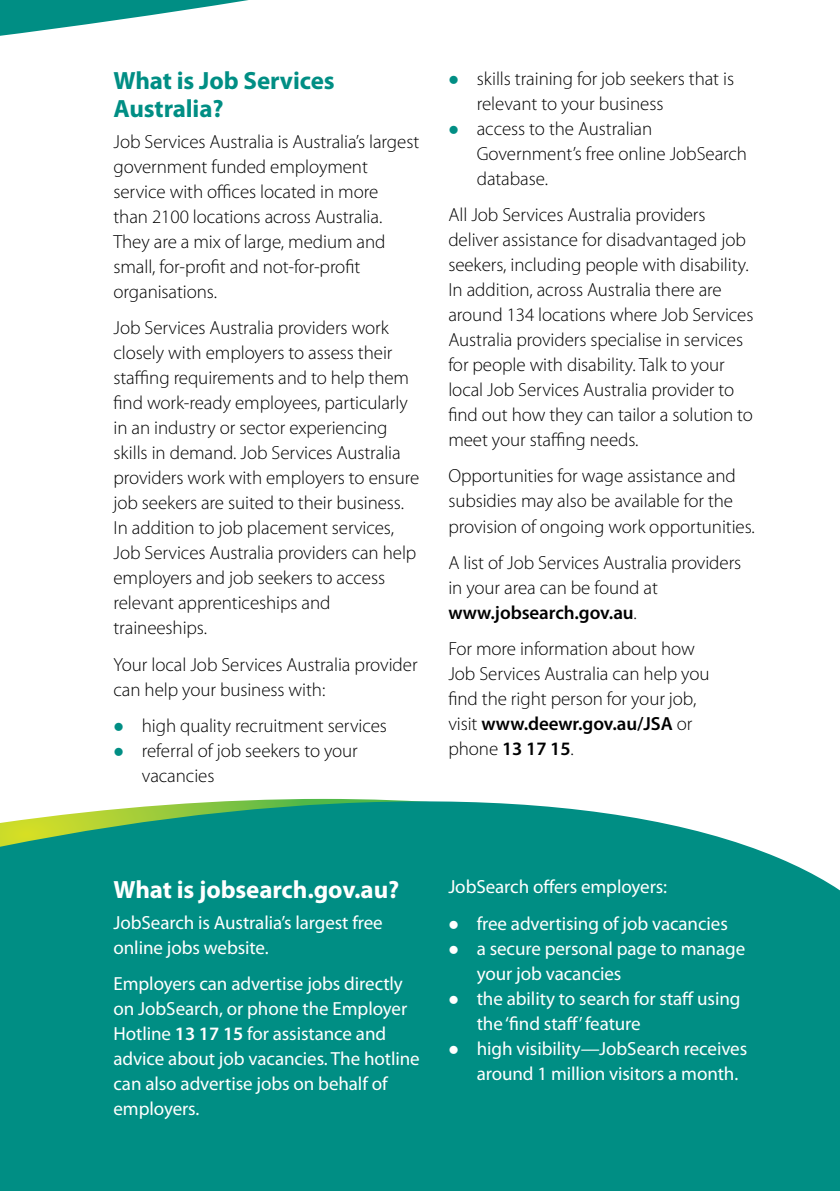
<style>
.page{position:relative;width:840px;height:1191px;background:#fff}
.page>*{position:absolute;margin:0;border:0;box-sizing:border-box;transform-origin:0 0}
.t1{font:700 25px/28px "Myriad Pro";letter-spacing:-.005em;color:#008e84}
.t2{font:700 25px "Myriad Pro";letter-spacing:-.005em;color:#fff}
.t3{font:300 19px/25px "Myriad Pro";letter-spacing:-.005em;color:#000}
.t4{font:19px/25px "Myriad Pro";letter-spacing:-.005em;color:#fff}
.s1{font-weight:600}
</style>
<div class="page">
<div style="left:0;top:798px;width:839px;height:393px;background:#008e84"></div>
<svg style="left:10px;top:0;width:239px;height:35px"></svg>
<svg style="left:0;top:0;width:10px;height:36px"></svg>
<svg style="left:449px;top:920px;width:8px;height:8px"></svg>
<svg style="left:449px;top:945px;width:8px;height:8px"></svg>
<svg style="left:449px;top:995px;width:8px;height:8px"></svg>
<svg style="left:449px;top:1045px;width:8px;height:8px"></svg>
<h1 class="t1" style="left:113px;top:66px;width:222px">What is Job Services<br>Australia?</h1>
<p class="t3" style="left:113px;top:129px;width:307px">Job Services Australia is Australia’s largest government funded employment service with offices located in more<br>than 2100 locations across Australia.<br>They are a mix of large, medium and small, for-profit and not-for-profit organisations.</p>
<p class="t3" style="left:113px;top:315px;width:307px">Job Services Australia providers work closely with employers to assess their staffing requirements and to help them find work-ready employees, particularly in an industry or sector experiencing skills in demand. Job Services Australia providers work with employers to ensure job seekers are suited to their business.<br>In addition to job placement services, Job Services Australia providers can help employers and job seekers to access relevant apprenticeships and traineeships.</p>
<p class="t3" style="left:113px;top:651px;width:305px">Your local Job Services Australia provider can help your business with:</p>
<p class="t3" style="left:142px;top:713px;width:246px">high quality recruitment services referral of job seekers to your vacancies</p>
<p class="t3" style="left:476px;top:66px;width:272px">skills training for job seekers that is relevant to your business<br>access to the Australian<br>Government’s free online JobSearch database.</p>
<p class="t3" style="left:448px;top:202px;width:306px">All Job Services Australia providers deliver assistance for disadvantaged job seekers, including people with disability.<br>In addition, across Australia there are around 134 locations where Job Services Australia providers specialise in services for people with disability. Talk to your local Job Services Australia provider to find out how they can tailor a solution to meet your staffing needs.</p>
<p class="t3" style="left:448px;top:463px;width:308px">Opportunities for wage assistance and subsidies may also be available for the provision of ongoing work opportunities.</p>
<p class="t3" style="left:448px;top:550px;width:294px">A list of Job Services Australia providers in your area can be found at <span class="s1">www.jobsearch.gov.au</span>.</p>
<p class="t3" style="left:448px;top:636px;width:262px">For more information about how<br>Job Services Australia can help you find the right person for your job, visit <span class="s1">www.deewr.gov.au/JSA</span> or phone <span class="s1">13 17 15</span>.</p>
<h1 class="t2" style="left:113px;top:873px;width:287px">What is jobsearch.gov.au?</h1>
<p class="t4" style="left:113px;top:909px;width:270px">JobSearch is Australia’s largest free online jobs website.</p>
<p class="t4" style="left:113px;top:970px;width:307px">Employers can advertise jobs directly on JobSearch, or phone the Employer<br>Hotline <span class="s1">13 17 15</span> for assistance and advice about job vacancies. The hotline can also advertise jobs on behalf of employers.</p>
<p class="t4" style="left:476px;top:868px;width:252px;line-height:36.4px;text-indent:-28px">JobSearch offers employers:<br>free advertising of job vacancies</p>
<p class="t4" style="left:476px;top:935px;width:272px">a secure personal page to manage your job vacancies<br>the ability to search for staff using the ‘find staff’ feature<br>high visibility—JobSearch receives around 1 million visitors a month.</p>
</div>
